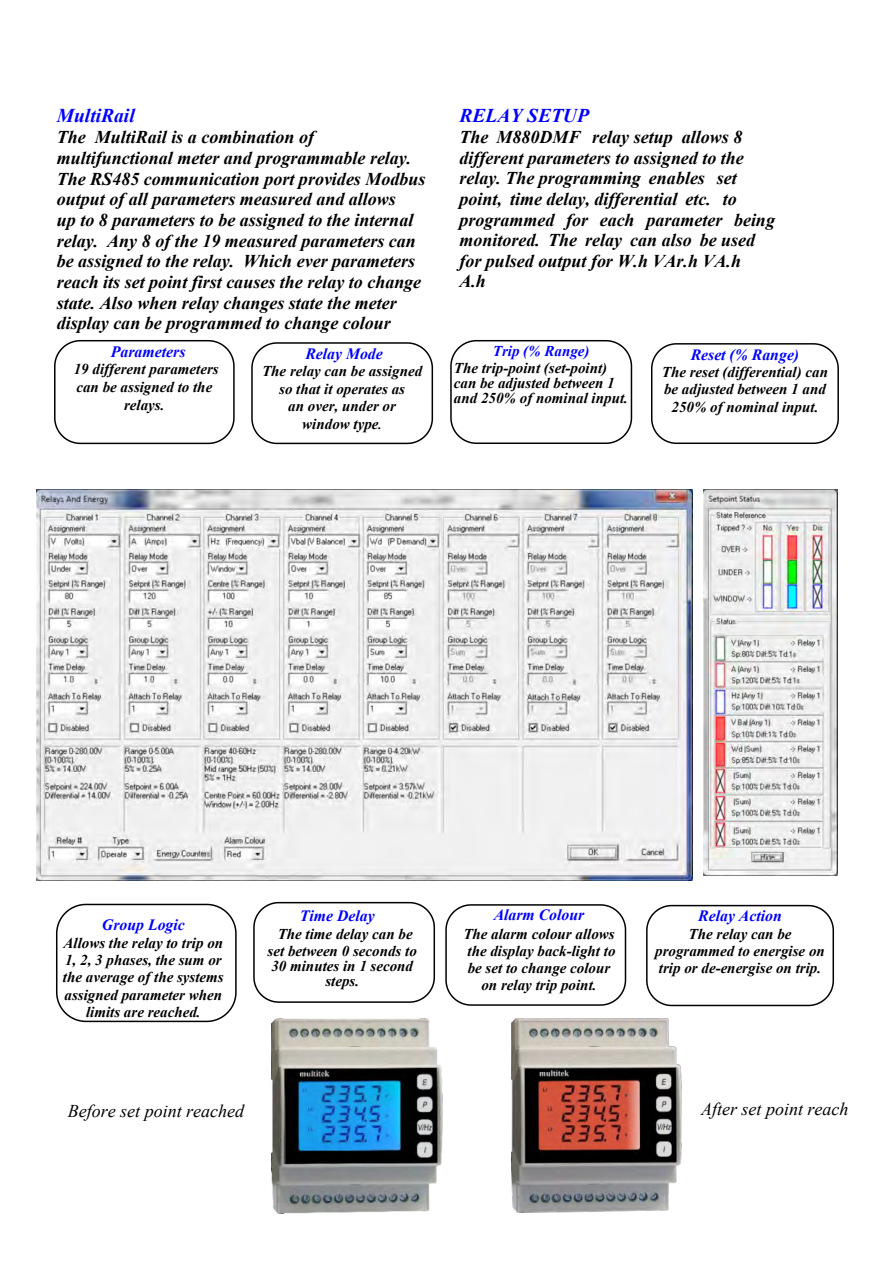
<style>
.page{position:relative;width:893px;height:1263px;background:#fff}
.page>*{position:absolute;margin:0;border:0;box-sizing:border-box;transform-origin:0 0}
.t1{font:italic 700 19.5px "Times New Roman";color:#00f}
.t2{font:italic 700 18px/20.7px "Times New Roman";color:#000}
.t3{font:italic 18px "Times New Roman";color:#000}
.t4{font:italic 700 15.9px "Times New Roman";color:#00f}
.t5{font:italic 700 15.75px "Times New Roman";color:#00f}
.t6{font:italic 700 15px/17.2px "Times New Roman";color:#000;text-align:center}
.t7{font:italic 700 15px "Times New Roman";color:#00f}
.s1{font-size:13.5px}
</style>
<div class="page">
<svg style="left:54px;top:340px;width:181px;height:104px"></svg>
<svg style="left:651px;top:343px;width:188px;height:101px"></svg>
<svg style="left:251px;top:342px;width:182px;height:102px"></svg>
<svg style="left:56px;top:904px;width:181px;height:118px"></svg>
<svg style="left:253px;top:902px;width:182px;height:101px"></svg>
<svg style="left:646px;top:905px;width:188px;height:101px"></svg>
<svg style="left:450px;top:340px;width:182px;height:104px"></svg>
<svg style="left:445px;top:904px;width:181px;height:102px"></svg>
<img style="left:272px;top:1018px;width:170px;height:195px">
<img style="left:37px;top:490px;width:656px;height:390px">
<img style="left:703px;top:489px;width:134px;height:386px">
<img style="left:512px;top:1018px;width:169px;height:194px">
<p class="t1" style="left:57px;top:109px;width:80px">MultiRail</p>
<p class="t2" style="left:57px;top:129px;width:370px">The MultiRail is a combination of multifunctional meter and programmable relay.<br>The RS485 communication port provides Modbus output of all parameters measured and allows<br>up to 8 parameters to be assigned to the internal relay. Any 8 of the 19 measured parameters can be assigned to the relay. Which ever parameters reach its set point first causes the relay to change state. Also when relay changes state the meter display can be programmed to change colour</p>
<p class="t4" style="left:111px;top:346px;width:76px">Parameters</p>
<p class="t6" style="left:74px;top:362px;width:147px">19 different parameters can be assigned to the relays.</p>
<p class="t5" style="left:305px;top:348px;width:79px">Relay Mode</p>
<p class="t6" style="left:262px;top:364px;width:162px">The relay can be assigned so that it operates as<br>an over, under or<br>window type<span class="s1">.</span></p>
<p class="t1" style="left:459px;top:109px;width:131px">RELAY SETUP</p>
<p class="t2" style="left:459px;top:129px;width:317px">The M880DMF relay setup allows 8 different parameters to assigned to the relay. The programming enables set point, time delay, differential etc. to programmed for each parameter being monitored. The relay can also be used for pulsed output for W.h VAr.h VA.h<br>A.h</p>
<p class="t7" style="left:493px;top:346px;width:98px">Trip (% Range)</p>
<p class="t6" style="left:454px;top:362px;width:176px;line-height:15px;text-align:left">The trip-point (set-point) can be adjusted between 1 and 250% of nominal input.</p>
<p class="t5" style="left:691px;top:349px;width:110px">Reset (% Range)</p>
<p class="t6" style="left:662px;top:365px;width:168px">The reset (differential) can be adjusted between 1 and<br>250% of nominal input.</p>
<p class="t5" style="left:102px;top:919px;width:84px">Group Logic</p>
<p class="t6" style="left:63px;top:935px;width:162px">Allows the relay to trip on<br>1, 2, 3 phases, the sum or the average of the systems assigned parameter when limits are reached.</p>
<p class="t5" style="left:300px;top:911px;width:76px">Time Delay</p>
<p class="t6" style="left:268px;top:927px;width:151px">The time delay can be set between 0 seconds to</p>
<p class="t6" style="left:271px;top:960px;width:143px;line-height:15px">30 minutes in 1 second steps.</p>
<p class="t5" style="left:494px;top:910px;width:92px">Alarm Colour</p>
<p class="t6" style="left:463px;top:927px;width:154px">The alarm colour allows the display back-light to be set to change colour on relay trip point.</p>
<p class="t5" style="left:698px;top:911px;width:85px">Relay Action</p>
<p class="t6" style="left:655px;top:927px;width:171px">The relay can be programmed to energise on trip or de-energise on trip.</p>
<p class="t3" style="left:68px;top:1104px;width:178px">Before set point reached</p>
<p class="t3" style="left:701px;top:1103px;width:149px">After set point reach</p>
</div>
